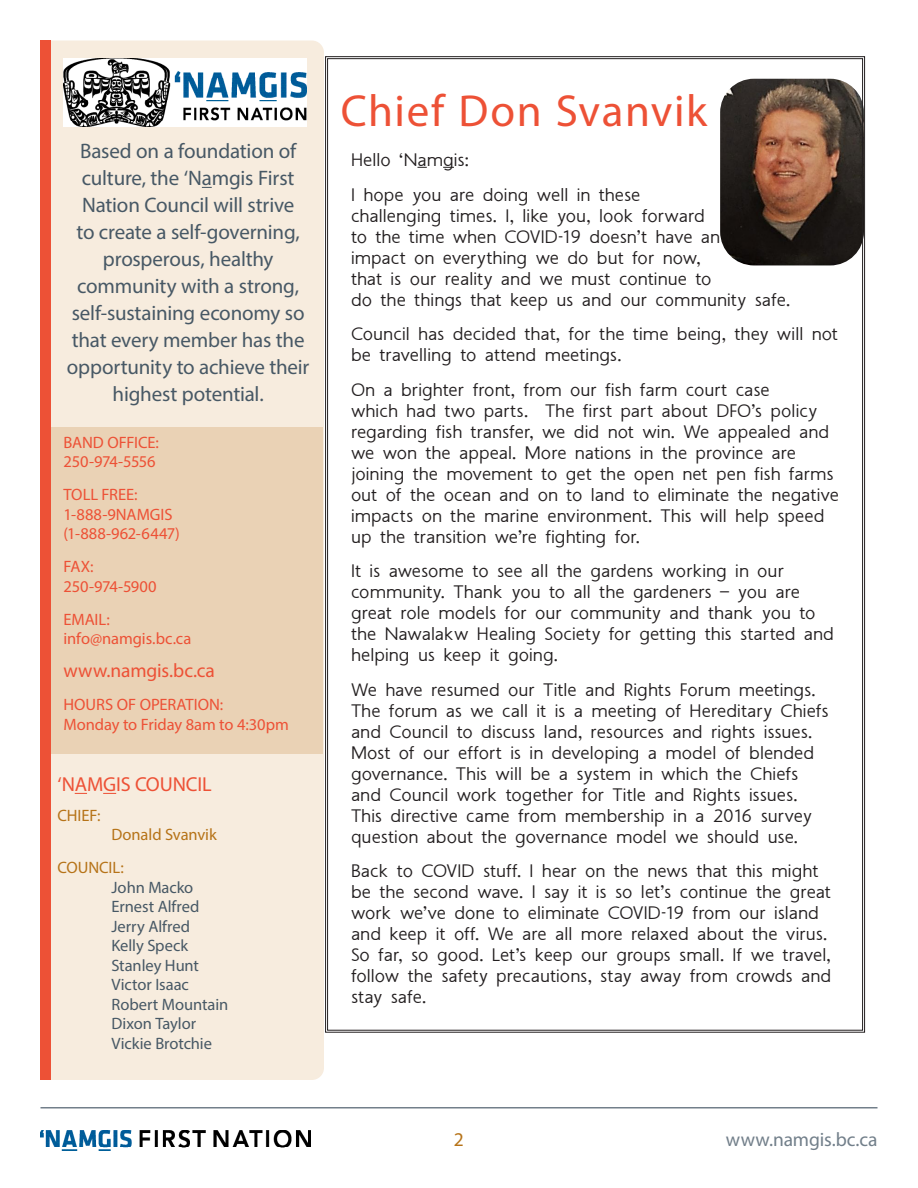
<style>
.page{position:relative;width:918px;height:1188px;background:#fff}
.page>*{position:absolute;margin:0;border:0;box-sizing:border-box;transform-origin:0 0}
.CONTENT___Heading_1{font:45px "Myriad Pro";letter-spacing:.035em;color:#ed5136}
.SIDEBAR___grey{font:21px/27px "Myriad Pro";letter-spacing:-.01em;color:#475865;text-align:center}
.t1{font:20.25px "Myriad Pro";letter-spacing:-.01em;color:#ed5136}
.t2{font:19.5px "Myriad Pro";letter-spacing:-.005em;color:#727f8a}
.t3{font:19.5px "Myriad Pro";letter-spacing:-.005em;color:#ed5136}
.t4{font:19.5px "Myriad Pro";color:#b67318}
.QUOTE{font:18px/21px "Kwa Sans";letter-spacing:.005em;color:#231f20}
.t5{font:16.5px/19.5px "Myriad Pro";letter-spacing:-.005em;color:#ed5136}
.t6{font:16.5px/19.5px "Myriad Pro";letter-spacing:-.005em;color:#475865}
.t7{font:16.5px "Myriad Pro";letter-spacing:-.005em;color:#b67318}
.s1{color:#b67318}
</style>
<div class="page">
<img style="left:40px;top:1130px;width:270px;height:21px">
<hr style="left:40px;top:1107px;width:838px;height:1px;background:#727f8a">
<div style="left:51px;top:40px;width:273px;height:1040px;background:#f7ecde"></div>
<div style="left:41px;top:428px;width:282px;height:326px;background:#ead2b5"></div>
<img style="left:63px;top:58px;width:243px;height:69px">
<svg style="left:75px;top:793px;width:12px;height:1px"></svg>
<svg style="left:103px;top:793px;width:13px;height:1px"></svg>
<div style="left:40px;top:40px;width:11px;height:1040px;background:#ed5136"></div>
<svg style="left:325px;top:56px;width:541px;height:977px"></svg>
<p class="SIDEBAR___grey" style="left:67px;top:137px;width:244px">Based on a foundation of culture, the ‘Namgis First<br>Nation Council will strive<br>to create a self-governing, prosperous, healthy community with a strong, self-sustaining economy so that every member has the opportunity to achieve their highest potential.</p>
<p class="t5" style="left:63px;top:432px;width:97px">BAND OFFICE:<br>250-974-5556</p>
<p class="t5" style="left:63px;top:485px;width:118px">TOLL FREE:<br>1-888-9NAMGIS (1-888-962-6447)</p>
<p class="t5" style="left:63px;top:557px;width:95px">FAX:<br>250-974-5900</p>
<p class="t5" style="left:63px;top:609px;width:129px">EMAIL: info@namgis.bc.ca</p>
<p class="t3" style="left:63px;top:659px;width:153px">www.namgis.bc.ca</p>
<p class="t5" style="left:63px;top:695px;width:227px">HOURS OF OPERATION:<br>Monday to Friday 8am to 4:30pm</p>
<p class="t1" style="left:58px;top:772px;width:156px">‘NAMGIS COUNCIL</p>
<p class="t7" style="left:58px;top:805px;width:44px">CHIEF:</p>
<p class="t7" style="left:112px;top:824px;width:107px">Donald Svanvik</p>
<p class="t6" style="left:112px;top:857px;width:118px;text-indent:-54px"><span class="s1">COUNCIL:<br></span>John Macko<br>Ernest Alfred<br>Jerry Alfred<br>Kelly Speck<br>Stanley Hunt<br>Victor Isaac<br>Robert Mountain<br>Dixon Taylor<br>Vickie Brotchie</p>
<p class="CONTENT___Heading_1" style="left:341px;top:83px;width:368px">Chief Don Svanvik</p>
<p class="QUOTE" style="left:351px;top:151px;width:119px">Hello ‘Namgis:</p>
<p class="QUOTE" style="left:351px;top:185px;width:441px">I hope you are doing well in these<br>challenging times. I, like you, look forward<br>to the time when COVID-19 doesn’t have an<br>impact on everything we do but for now,<br>that is our reality and we must continue to<br>do the things that keep us and our community safe.</p>
<p class="QUOTE" style="left:351px;top:325px;width:489px">Council has decided that, for the time being, they will not be travelling to attend meetings.</p>
<p class="QUOTE" style="left:351px;top:380px;width:489px">On a brighter front, from our fish farm court case<br>which had two parts. The first part about DFO’s policy regarding fish transfer, we did not win. We appealed and we won the appeal. More nations in the province are joining the movement to get the open net pen fish farms out of the ocean and on to land to eliminate the negative impacts on the marine environment. This will help speed up the transition we’re fighting for.</p>
<p class="QUOTE" style="left:351px;top:562px;width:485px">It is awesome to see all the gardens working in our community. Thank you to all the gardeners – you are great role models for our community and thank you to the Nawalakw Healing Society for getting this started and helping us keep it going.</p>
<p class="QUOTE" style="left:351px;top:680px;width:479px">We have resumed our Title and Rights Forum meetings.<br>The forum as we call it is a meeting of Hereditary Chiefs and Council to discuss land, resources and rights issues.<br>Most of our effort is in developing a model of blended governance. This will be a system in which the Chiefs and Council work together for Title and Rights issues.<br>This directive came from membership in a 2016 survey question about the governance model we should use.</p>
<p class="QUOTE" style="left:351px;top:862px;width:482px">Back to COVID stuff. I hear on the news that this might be the second wave. I say it is so let’s continue the great work we’ve done to eliminate COVID-19 from our island and keep it off. We are all more relaxed about the virus.<br>So far, so good. Let’s keep our groups small. If we travel, follow the safety precautions, stay away from crowds and stay safe.</p>
<p class="t4" style="left:454px;top:1128px;width:12px">2</p>
<p class="t2" style="left:726px;top:1128px;width:153px">www.namgis.bc.ca</p>
</div>
